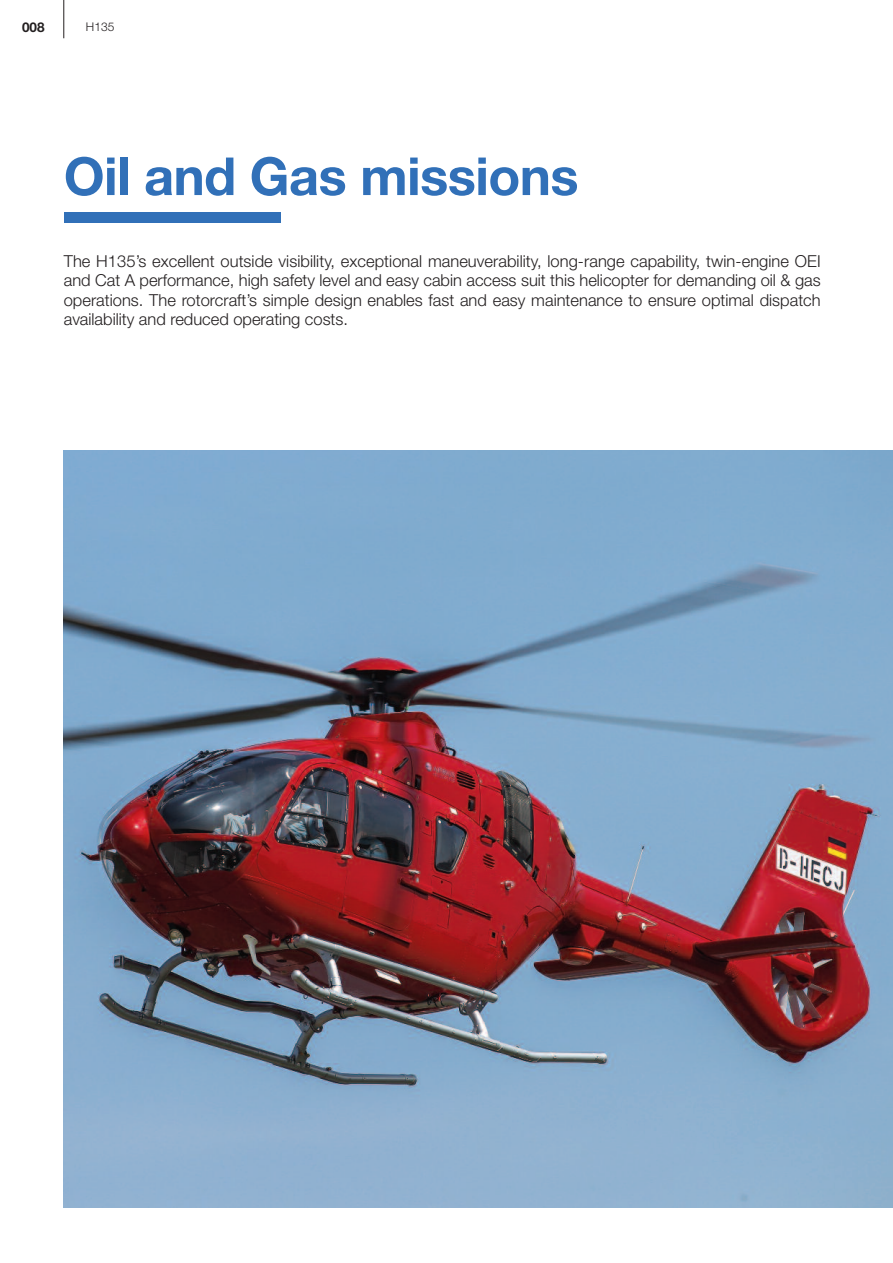
<style>
.page{position:relative;width:893px;height:1263px;background:#fff}
.page>*{position:absolute;margin:0;border:0;box-sizing:border-box;transform-origin:0 0}
.t1{font:700 52.5px "Helvetica Neue LT Std";letter-spacing:-.01em;color:#3170b8}
.t2{font:300 16.5px/19.5px "Helvetica Neue LT Std";color:#231f20;text-align:justify}
.t3{font:700 13.5px "Helvetica Neue LT Std";color:#231f20}
.t4{font:300 12px "Helvetica Neue LT Std";color:#231f20}
</style>
<div class="page">
<img style="left:64px;top:451px;width:829px;height:757px">
<hr style="left:63px;top:0;width:1px;height:38px;background:#231f20">
<div style="left:64px;top:213px;width:217px;height:10px;background:#3170b8"></div>
<p class="t3" style="left:22px;top:22px;width:24px">008</p>
<p class="t4" style="left:86px;top:22px;width:30px">H135</p>
<h1 class="t1" style="left:64px;top:158px;width:516px">Oil and Gas missions</h1>
<p class="t2" style="left:64px;top:253px;width:758px">The H135’s excellent outside visibility, exceptional maneuverability, long-range capability, twin-engine OEI and Cat A performance, high safety level and easy cabin access suit this helicopter for demanding oil &amp; gas operations. The rotorcraft’s simple design enables fast and easy maintenance to ensure optimal dispatch availability and reduced operating costs.</p>
</div>
